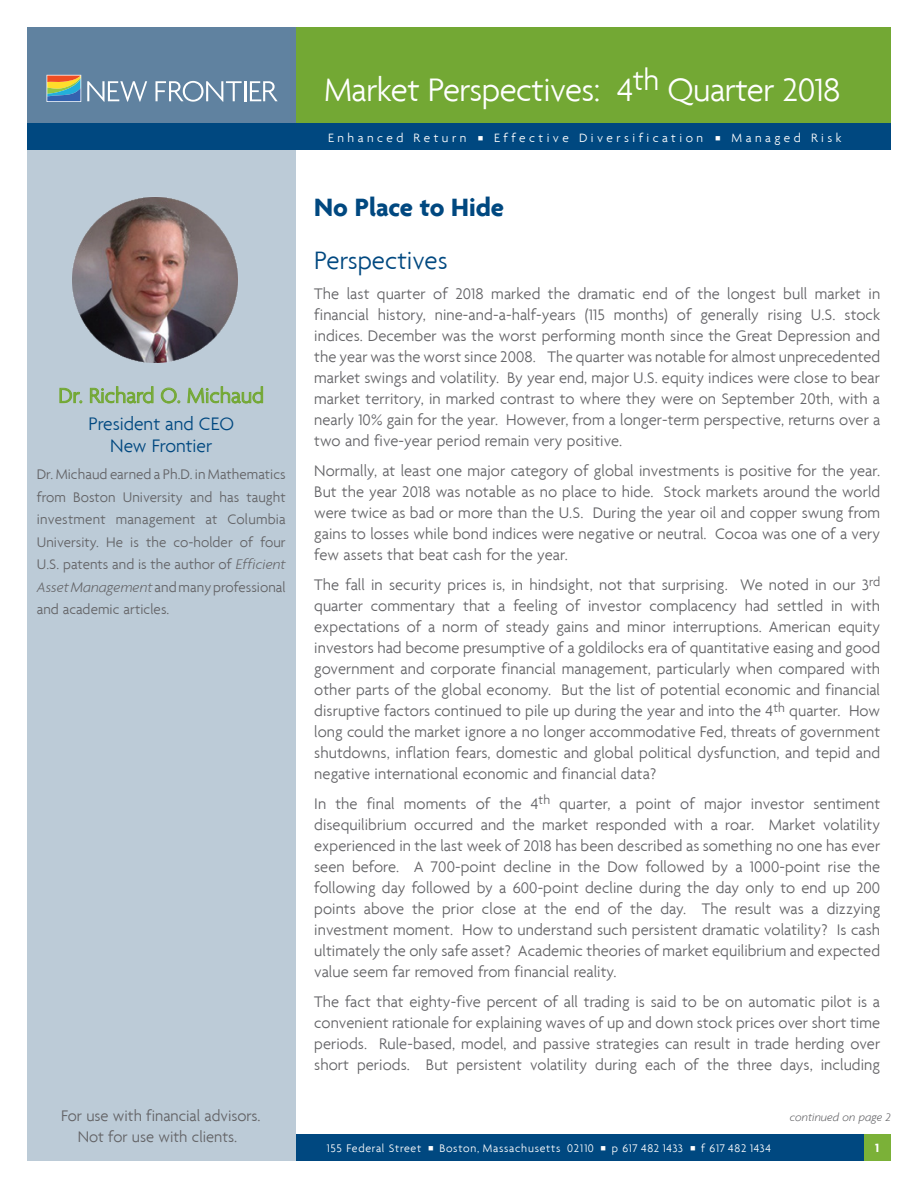
<style>
.page{position:relative;width:918px;height:1188px;background:#fff}
.page>*{position:absolute;margin:0;border:0;box-sizing:border-box;transform-origin:0 0}
.t1{font:300 34.95px "Agenda";letter-spacing:-.015em;color:#fff}
.Major_Headline{font:700 27px "Agenda";color:#004880}
.Major_Headline-2{font:300 27px "Agenda";color:#004880}
.Bio_Headline{font:300 22.5px "Agenda";color:#73a834}
.New_Bio_Subhead{font:300 19.5px/22.5px "Agenda";color:#004880;text-align:center}
.text{font:300 16.5px/21px "Agenda";letter-spacing:.005em;color:#636366;text-align:justify}
.Major_Headline-3{font:300 16.5px "Agenda";color:#636366}
.Bio_Text{font:300 15px/22.5px "Agenda";letter-spacing:.005em;color:#636366;text-align:justify}
.t2{font:300 13.05px "Agenda";letter-spacing:.265em;color:#fff}
.t3{font:700 12.75px "Agenda";color:#fff}
.Jump_Line{font:italic 300 12px "Agenda";letter-spacing:.005em;color:#636366}
.t4{font:300 11.85px "Agenda";letter-spacing:.065em;color:#fff}
.s1{font-style:italic}
</style>
<div class="page">
<div style="left:27px;top:1134px;width:864px;height:27px;background:#004880"></div>
<div style="left:864px;top:1134px;width:27px;height:27px;background:#7bb138"></div>
<div style="left:27px;top:27px;width:864px;height:97px;background:#73a834"></div>
<div style="left:27px;top:123px;width:268px;height:1038px;background:#bccbd7"></div>
<div style="left:27px;top:27px;width:268px;height:108px;background:#6082a0"></div>
<div style="left:27px;top:123px;width:864px;height:27px;background:#004880"></div>
<div style="left:47px;top:75px;width:34px;height:27px;border:1px solid #fff"></div>
<svg style="left:87px;top:81px;width:60px;height:21px"></svg>
<svg style="left:156px;top:81px;width:86px;height:21px"></svg>
<hr style="left:244px;top:81px;width:2px;height:20px;background:#fff">
<svg style="left:250px;top:81px;width:28px;height:20px"></svg>
<svg style="left:47px;top:76px;width:33px;height:25px"></svg>
<svg style="left:60px;top:388px;width:23px;height:15px"></svg>
<svg style="left:90px;top:386px;width:63px;height:18px"></svg>
<svg style="left:161px;top:388px;width:20px;height:15px"></svg>
<svg style="left:187px;top:386px;width:76px;height:18px"></svg>
<img style="left:72px;top:197px;width:166px;height:166px">
<p class="Bio_Headline" style="left:58px;top:382px;width:207px">Dr. Richard O. Michaud</p>
<p class="New_Bio_Subhead" style="left:88px;top:412px;width:147px">President and CEO<br>New Frontier</p>
<p class="Bio_Text" style="left:37px;top:463px;width:250px">Dr. Michaud earned a Ph.D. in Mathematics from Boston University and has taught investment management at Columbia University. He is the co-holder of four U.S. patents and is the author of <span class="s1">Efficient Asset Management</span> and many professional and academic articles.</p>
<p class="t1" style="left:324px;top:69px;width:518px">Market Perspectives: 4<sup>th</sup> Quarter 2018</p>
<p class="t2" style="left:328px;top:130px;width:140px">Enhanced Return</p>
<p class="t2" style="left:494px;top:130px;width:210px">Effective Diversification</p>
<p class="t2" style="left:732px;top:130px;width:111px">Managed Risk</p>
<p class="Major_Headline" style="left:314px;top:191px;width:191px">No Place to Hide</p>
<p class="Major_Headline-2" style="left:314px;top:245px;width:135px">Perspectives</p>
<p class="text" style="left:314px;top:283px;width:568px">The last quarter of 2018 marked the dramatic end of the longest bull market in financial history, nine-and-a-half-years (115 months) of generally rising U.S. stock indices. December was the worst performing month since the Great Depression and the year was the worst since 2008. The quarter was notable for almost unprecedented market swings and volatility. By year end, major U.S. equity indices were close to bear market territory, in marked contrast to where they were on September 20th, with a nearly 10% gain for the year. However, from a longer-term perspective, returns over a two and five-year period remain very positive.</p>
<p class="text" style="left:314px;top:460px;width:567px">Normally, at least one major category of global investments is positive for the year.<br>But the year 2018 was notable as no place to hide. Stock markets around the world were twice as bad or more than the U.S. During the year oil and copper swung from gains to losses while bond indices were negative or neutral. Cocoa was one of a very few assets that beat cash for the year.</p>
<p class="text" style="left:314px;top:574px;width:567px">The fall in security prices is, in hindsight, not that surprising. We noted in our 3<sup>rd </sup>quarter commentary that a feeling of investor complacency had settled in with expectations of a norm of steady gains and minor interruptions. American equity investors had become presumptive of a goldilocks era of quantitative easing and good government and corporate financial management, particularly when compared with other parts of the global economy. But the list of potential economic and financial disruptive factors continued to pile up during the year and into the 4<sup>th</sup> quarter. How long could the market ignore a no longer accommodative Fed, threats of government shutdowns, inflation fears, domestic and global political dysfunction, and tepid and negative international economic and financial data?</p>
<p class="text" style="left:314px;top:793px;width:568px">In the final moments of the 4<sup>th</sup> quarter, a point of major investor sentiment disequilibrium occurred and the market responded with a roar. Market volatility experienced in the last week of 2018 has been described as something no one has ever seen before. A 700-point decline in the Dow followed by a 1000-point rise the following day followed by a 600-point decline during the day only to end up 200 points above the prior close at the end of the day. The result was a dizzying investment moment. How to understand such persistent dramatic volatility? Is cash ultimately the only safe asset? Academic theories of market equilibrium and expected value seem far removed from financial reality.</p>
<p class="text" style="left:314px;top:991px;width:567px">The fact that eighty-five percent of all trading is said to be on automatic pilot is a convenient rationale for explaining waves of up and down stock prices over short time periods. Rule-based, model, and passive strategies can result in trade herding over short periods. But persistent volatility during each of the three days, including</p>
<p class="Major_Headline-3" style="left:61px;top:1106px;width:201px">For use with financial advisors.</p>
<p class="Jump_Line" style="left:790px;top:1110px;width:103px">continued on page 2</p>
<p class="Major_Headline-3" style="left:78px;top:1127px;width:161px">Not for use with clients.</p>
<p class="t4" style="left:327px;top:1141px;width:96px">155 Federal Street</p>
<p class="t4" style="left:439px;top:1141px;width:156px">Boston, Massachusetts 02110</p>
<p class="t4" style="left:612px;top:1141px;width:73px">p 617 482 1433</p>
<p class="t4" style="left:701px;top:1141px;width:71px">f 617 482 1434</p>
<p class="t3" style="left:875px;top:1140px;width:5px">1</p>
</div>
